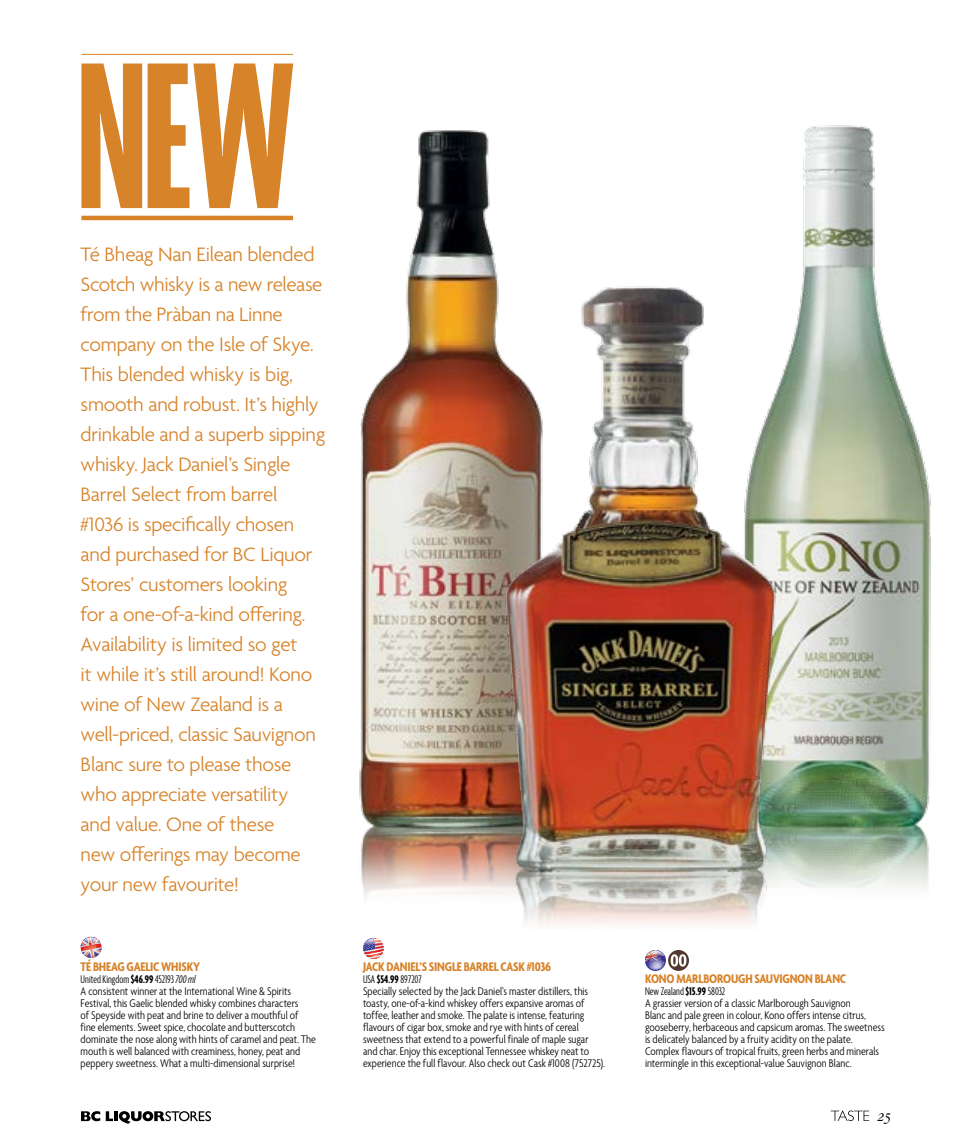
<style>
.page{position:relative;width:972px;height:1148px;background:#fff}
.page>*{position:absolute;margin:0;border:0;box-sizing:border-box;transform-origin:0 0}
.t1{font:700 ultra-condensed 226.5px "Agenda";color:#d7832a}
.t2{font:300 21px/30px "Agenda";letter-spacing:-.015em;color:#d7832a}
.t3{font:18px "Bembo Italic Os F";color:#000}
.t4{font:700 condensed 13.5px "Agenda";letter-spacing:-.015em;color:#d7832a}
.t5{font:300 condensed 12px/12px "Agenda";color:#000}
.s1{font-stretch:extra-condensed}
.s2{font-weight:700;font-stretch:extra-condensed}
.s3{font-family:"Agenda Light Extra Cond";font-weight:400;font-style:italic;font-stretch:normal}
</style>
<div class="page">
<svg style="left:831px;top:1110px;width:38px;height:11px"></svg>
<svg style="left:81px;top:1111px;width:19px;height:10px"></svg>
<svg style="left:106px;top:1111px;width:7px;height:10px"></svg>
<hr style="left:114px;top:1111px;width:4px;height:10px;background:#000">
<svg style="left:119px;top:1111px;width:92px;height:12px"></svg>
<img style="left:803px;top:125px;width:128px;height:764px">
<hr style="left:81px;top:54px;width:212px;height:1px;background:#d7832a">
<hr style="left:81px;top:216px;width:212px;height:4px;background:#d7832a">
<svg style="left:81px;top:936px;width:21px;height:21px"></svg>
<img style="left:359px;top:130px;width:139px;height:768px">
<svg style="left:363px;top:938px;width:21px;height:20px"></svg>
<img style="left:452px;top:282px;width:387px;height:643px">
<svg style="left:645px;top:950px;width:44px;height:20px"></svg>
<h1 class="t1" style="left:76px;top:14px;width:218px">NEW</h1>
<p class="t2" style="left:81px;top:240px;width:246px">Té Bheag Nan Eilean blended<br>Scotch whisky is a new release from the Pràban na Linne company on the Isle of Skye.<br>This blended whisky is big, smooth and robust. It’s highly drinkable and a superb sipping whisky. Jack Daniel’s Single<br>Barrel Select from barrel #1036 is specifically chosen and purchased for BC Liquor<br>Stores’ customers looking<br>for a one-of-a-kind offering.<br>Availability is limited so get<br>it while it’s still around! Kono wine of New Zealand is a well-priced, classic Sauvignon<br>Blanc sure to please those who appreciate versatility<br>and value. One of these<br>new offerings may become your new favourite!</p>
<p class="t4" style="left:81px;top:959px;width:121px">TÉ BHEAG GAELIC WHISKY</p>
<p class="t5" style="left:81px;top:973px;width:237px"><span class="s1">United Kingdom</span> <span class="s2">$46.99</span> <span class="s1">452193</span> <span class="s3">700 ml<br></span>A consistent winner at the International Wine &amp; Spirits Festival, this Gaelic blended whisky combines characters<br>of Speyside with peat and brine to deliver a mouthful of fine elements. Sweet spice, chocolate and butterscotch dominate the nose along with hints of caramel and peat. The mouth is well balanced with creaminess, honey, peat and peppery sweetness. What a multi-dimensional surprise!</p>
<p class="t4" style="left:363px;top:959px;width:190px">JACK DANIEL’S SINGLE BARREL CASK #1036</p>
<p class="t5" style="left:363px;top:973px;width:244px"><span class="s1">USA</span> <span class="s2">$54.99</span> <span class="s1">897207<br></span>Specially selected by the Jack Daniel’s master distillers, this toasty, one-of-a-kind whiskey offers expansive aromas of toffee, leather and smoke. The palate is intense, featuring flavours of cigar box, smoke and rye with hints of cereal sweetness that extend to a powerful finale of maple sugar and char. Enjoy this exceptional Tennessee whiskey neat to experience the full flavour. Also check out Cask #1008 (752725).</p>
<p class="t4" style="left:645px;top:971px;width:203px">KONO MARLBOROUGH SAUVIGNON BLANC</p>
<p class="t5" style="left:645px;top:985px;width:241px"><span class="s1">New Zealand</span> <span class="s2">$15.99</span> <span class="s1">58032<br></span>A grassier version of a classic Marlborough Sauvignon<br>Blanc and pale green in colour, Kono offers intense citrus, gooseberry, herbaceous and capsicum aromas. The sweetness is delicately balanced by a fruity acidity on the palate.<br>Complex flavours of tropical fruits, green herbs and minerals intermingle in this exceptional-value Sauvignon Blanc.</p>
<h3 class="t3" style="left:877px;top:1104px;width:16px">25</h3>
</div>
